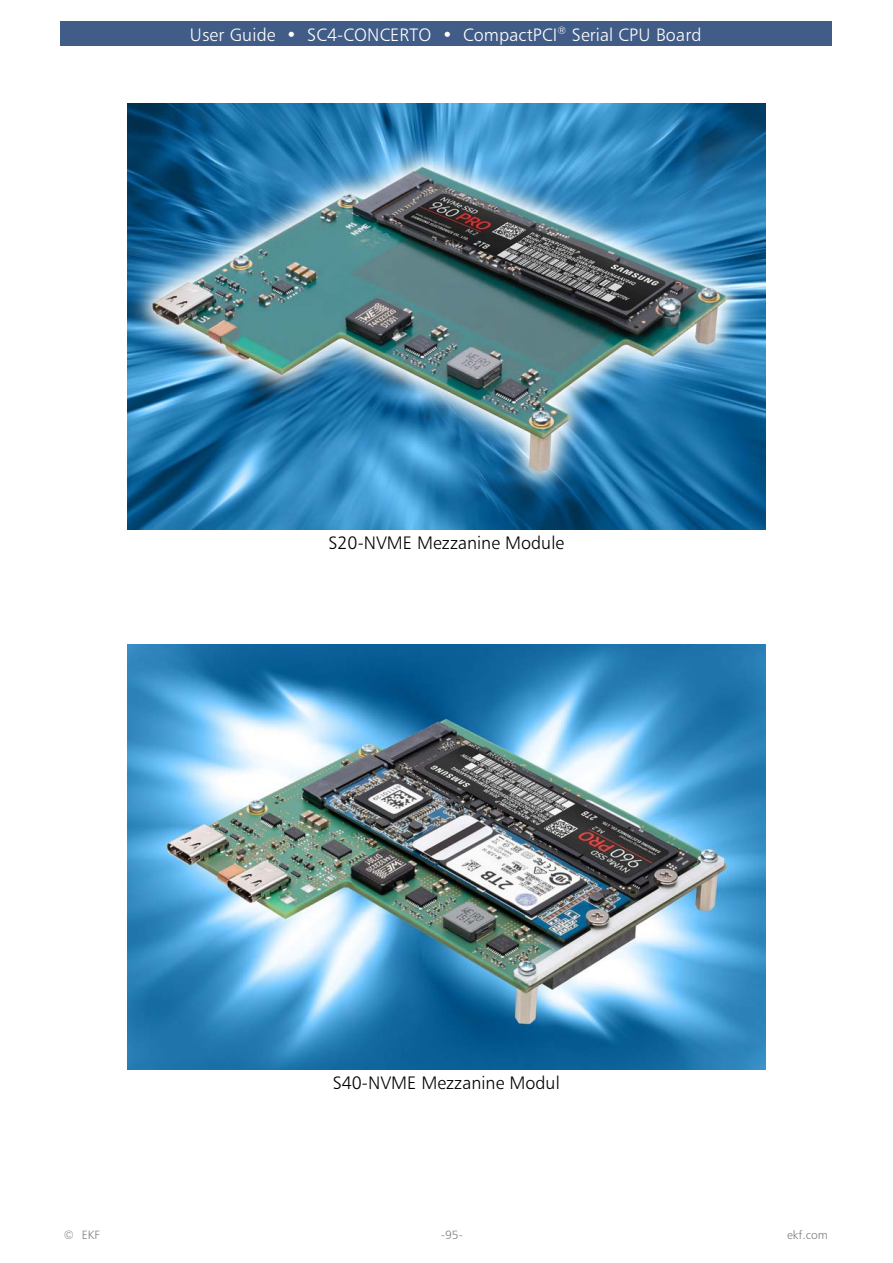
<style>
.page{position:relative;width:893px;height:1263px;background:#fff}
.page>*{position:absolute;margin:0;border:0;box-sizing:border-box;transform-origin:0 0}
.t1{font:18px "Humanist 777 BT Light B";letter-spacing:.01em;color:#fff}
.t2{font:18px "Humanist 777 BT Light B";color:#000}
.t3{font:12px "Humanist 777 BT Light B";color:#808080}
</style>
<div class="page">
<div style="left:61px;top:21px;width:771px;height:25px;background:#405c87"></div>
<img style="left:128px;top:104px;width:638px;height:425px">
<img style="left:128px;top:644px;width:638px;height:425px">
<p class="t1" style="left:190px;top:28px;width:513px">User Guide • SC4-CONCERTO • CompactPCI<sup>®</sup> Serial CPU Board</p>
<p class="t2" style="left:328px;top:535px;width:237px">S20-NVME Mezzanine Module</p>
<p class="t2" style="left:333px;top:1075px;width:228px">S40-NVME Mezzanine Modul</p>
<p class="t3" style="left:64px;top:1229px;width:38px">© EKF</p>
<p class="t3" style="left:441px;top:1229px;width:23px">-95-</p>
<p class="t3" style="left:787px;top:1229px;width:42px">ekf.com</p>
</div>
